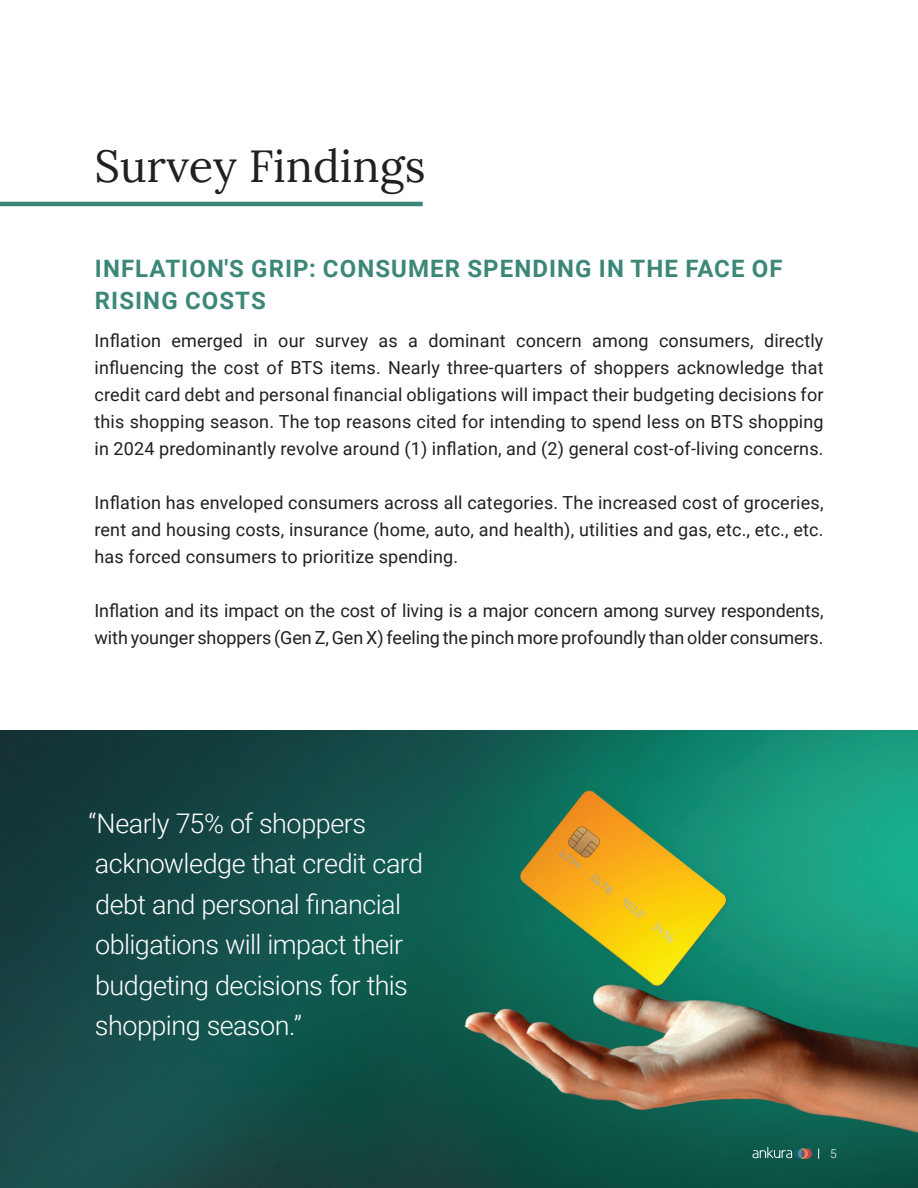
<style>
.page{position:relative;width:918px;height:1188px;background:#fff}
.page>*{position:absolute;margin:0;border:0;box-sizing:border-box;transform-origin:0 0}
.t1{font:45px "Lora";color:#231f20}
.t2{font:300 27px/40.5px "Roboto";letter-spacing:-.02em;color:#fff}
.t3{font:700 24px/31.5px "Roboto";letter-spacing:.045em;color:#3c8778}
.t4{font:18px/27px "Roboto";letter-spacing:.01em;color:#231f20}
.t5{font:300 12px "Roboto";color:#fff}
</style>
<div class="page">
<img style="left:696px;top:731px;width:222px;height:457px">
<img style="left:0;top:731px;width:696px;height:457px">
<hr style="left:0;top:202px;width:423px;height:4px;background:#3c8778">
<svg style="left:752px;top:1147px;width:60px;height:12px"></svg>
<h1 class="t1" style="left:94px;top:132px;width:333px">Survey Findings</h1>
<h3 class="t3" style="left:95px;top:252px;width:689px">INFLATION S' GRIP: CONSUMER SPENDING IN THE FACE OF<br>RISING COSTS</h3>
<p class="t4" style="left:764px;top:326px;width:61px">directly</p>
<p class="t4" style="left:94px;top:326px;width:731px">Inflation<br>influencing the cost of BTS items. Nearly three-quarters of shoppers acknowledge that credit card debt and personal financial obligations will impact their budgeting decisions for this shopping season. The top reasons cited for intending to spend less on BTS shopping in 2024 predominantly revolve around 1( ) inflation, and 2( ) general cost-of-living concerns.</p>
<p class="t4" style="left:94px;top:488px;width:731px;text-align:justify">Inflation has enveloped consumers across all categories. The increased cost of groceries, rent and housing costs, insurance (home, auto, and health ,) utilities and gas, etc., etc., etc. has forced consumers to prioritize spending.</p>
<p class="t4" style="left:94px;top:596px;width:731px">Inflation and its impact on the cost of living is a major concern among survey respondents, with younger shoppers (Gen ,Z Gen X) feeling the pinch more profoundly than older consumers.</p>
<p class="t4" style="left:171px;top:326px;width:73px">emerged</p>
<p class="t4" style="left:428px;top:326px;width:79px">dominant</p>
<p class="t4" style="left:253px;top:326px;width:16px">in</p>
<p class="t4" style="left:278px;top:326px;width:28px">our</p>
<p class="t4" style="left:315px;top:326px;width:54px">survey</p>
<p class="t4" style="left:379px;top:326px;width:21px">as</p>
<p class="t4" style="left:408px;top:326px;width:11px">a</p>
<p class="t4" style="left:516px;top:326px;width:67px">concern</p>
<p class="t4" style="left:592px;top:326px;width:58px">among</p>
<p class="t4" style="left:659px;top:326px;width:96px">consumers,</p>
<h2 class="t2" style="left:89px;top:802px;width:336px">“Nearly 75% of shoppers acknowledge that credit card debt and personal financial obligations will impact their budgeting decisions for this shopping season “.</h2>
<p class="t5" style="left:830px;top:1145px;width:8px">5</p>
</div>
